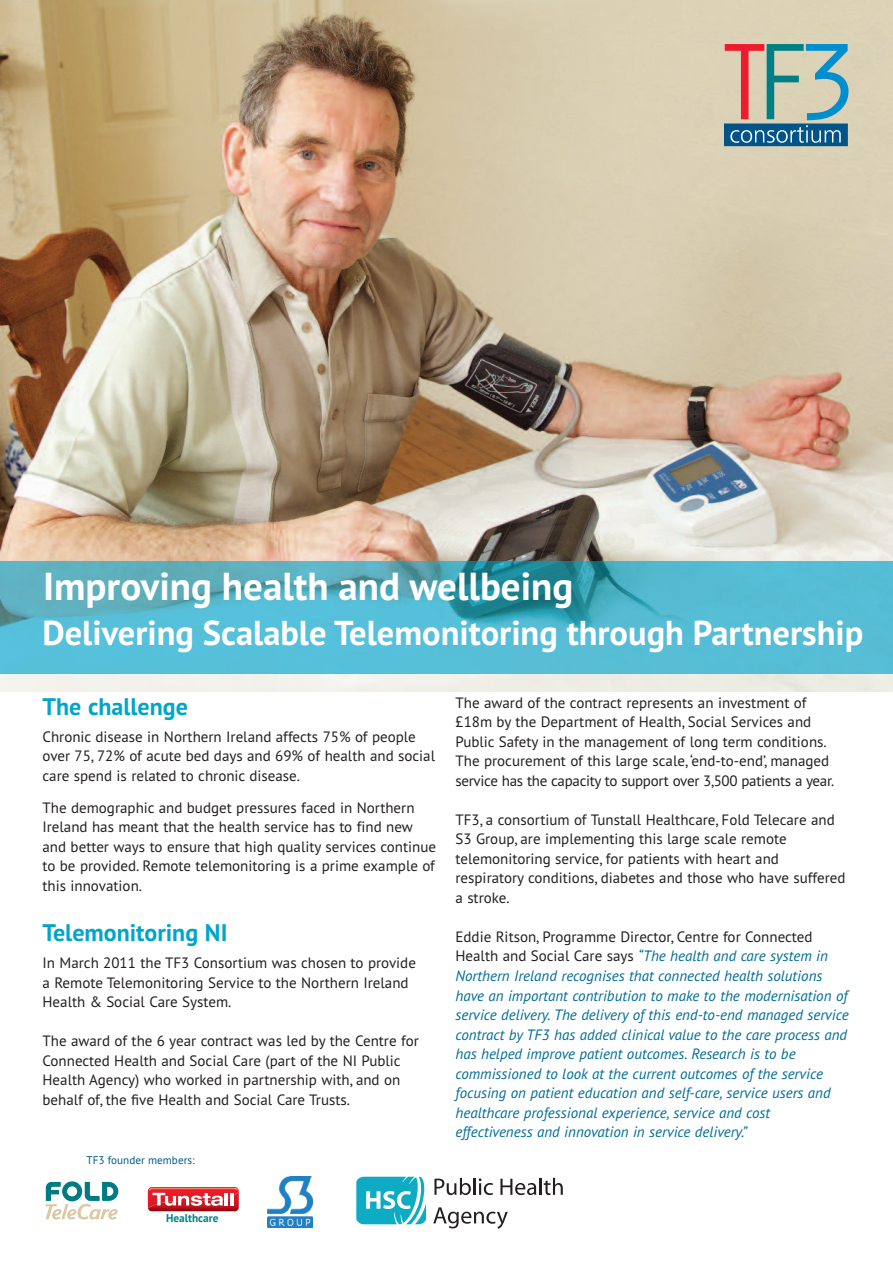
<style>
.page{position:relative;width:893px;height:1263px;background:#fff}
.page>*{position:absolute;margin:0;border:0;box-sizing:border-box;transform-origin:0 0}
.t1{font:700 39px "PT Sans";color:#fff}
.t2{font:700 34.5px "PT Sans";color:#fff}
.t3{font:700 24px "PT Sans";color:#00a5cc}
.t4{font:15px/19.5px "PT Sans";color:#231f20}
.t5{font:italic 15px/19.5px "PT Sans";color:#006d95}
.t6{font:700 11.25px "PT Sans";color:#008085}
.t7{font:11.1px "PT Sans";color:#005890}
.s1{font-style:normal;color:#231f20}
</style>
<div class="page">
<img style="left:1px;top:0;width:891px;height:691px">
<div style="left:724px;top:124px;width:123px;height:22px;background:#005487"></div>
<svg style="left:725px;top:44px;width:123px;height:99px;background:#93a7a7"></svg>
<svg style="left:45px;top:1181px;width:73px;height:38px"></svg>
<svg style="left:148px;top:1187px;width:91px;height:24px"></svg>
<img style="left:268px;top:1177px;width:44px;height:50px">
<hr style="left:892px;top:561px;width:1px;height:112px;background:#59c1de">
<img style="left:1px;top:561px;width:891px;height:112px">
<hr style="left:539px;top:1178px;width:3px;height:17px;background:#231f20">
<svg style="left:544px;top:1178px;width:19px;height:17px"></svg>
<svg style="left:356px;top:1176px;width:180px;height:53px"></svg>
<h1 class="t1" style="left:43px;top:560px;width:532px">Improving health and wellbeing</h1>
<h2 class="t2" style="left:42px;top:610px;width:822px">Delivering Scalable Telemonitoring through Partnership</h2>
<h3 class="t3" style="left:43px;top:690px;width:147px">The challenge</h3>
<p class="t4" style="left:43px;top:726px;width:394px">Chronic disease in Northern Ireland affects 75% of people over 75, 72% of acute bed days and 69% of health and social care spend is related to chronic disease.</p>
<p class="t4" style="left:43px;top:798px;width:395px">The demographic and budget pressures faced in Northern Ireland has meant that the health service has to find new and better ways to ensure that high quality services continue to be provided. Remote telemonitoring is a prime example of this innovation.</p>
<h3 class="t3" style="left:43px;top:917px;width:186px">Telemonitoring NI</h3>
<p class="t4" style="left:43px;top:953px;width:375px">In March 2011 the TF3 Consortium was chosen to provide a Remote Telemonitoring Service to the Northern Ireland<br>Health &amp; Social Care System.</p>
<p class="t4" style="left:43px;top:1031px;width:378px">The award of the 6 year contract was led by the Centre for Connected Health and Social Care (part of the NI Public Health Agency) who worked in partnership with, and on behalf of, the five Health and Social Care Trusts.</p>
<p class="t7" style="left:87px;top:1153px;width:110px">TF3 founder members:</p>
<p class="t4" style="left:455px;top:693px;width:380px">The award of the contract represents an investment of £18m by the Department of Health, Social Services and Public Safety in the management of long term conditions.<br>The procurement of this large scale, ‘end-to-end’, managed service has the capacity to support over 3,500 patients a year.</p>
<p class="t4" style="left:455px;top:810px;width:392px">TF3, a consortium of Tunstall Healthcare, Fold Telecare and S3 Group, are implementing this large scale remote telemonitoring service, for patients with heart and respiratory conditions, diabetes and those who have suffered a stroke.</p>
<p class="t5" style="left:455px;top:927px;width:395px"><span class="s1">Eddie Ritson, Programme Director, Centre for Connected Health and Social Care says</span> “The health and care system in Northern Ireland recognises that connected health solutions have an important contribution to make to the modernisation of service delivery. The delivery of this end-to-end managed service contract by TF3 has added clinical value to the care process and has helped improve patient outcomes. Research is to be commissioned to look at the current outcomes of the service focusing on patient education and self-care, service users and healthcare professional experience, service and cost effectiveness and innovation in service delivery.”</p>
<p class="t6" style="left:166px;top:1211px;width:54px">Healthcare</p>
</div>
